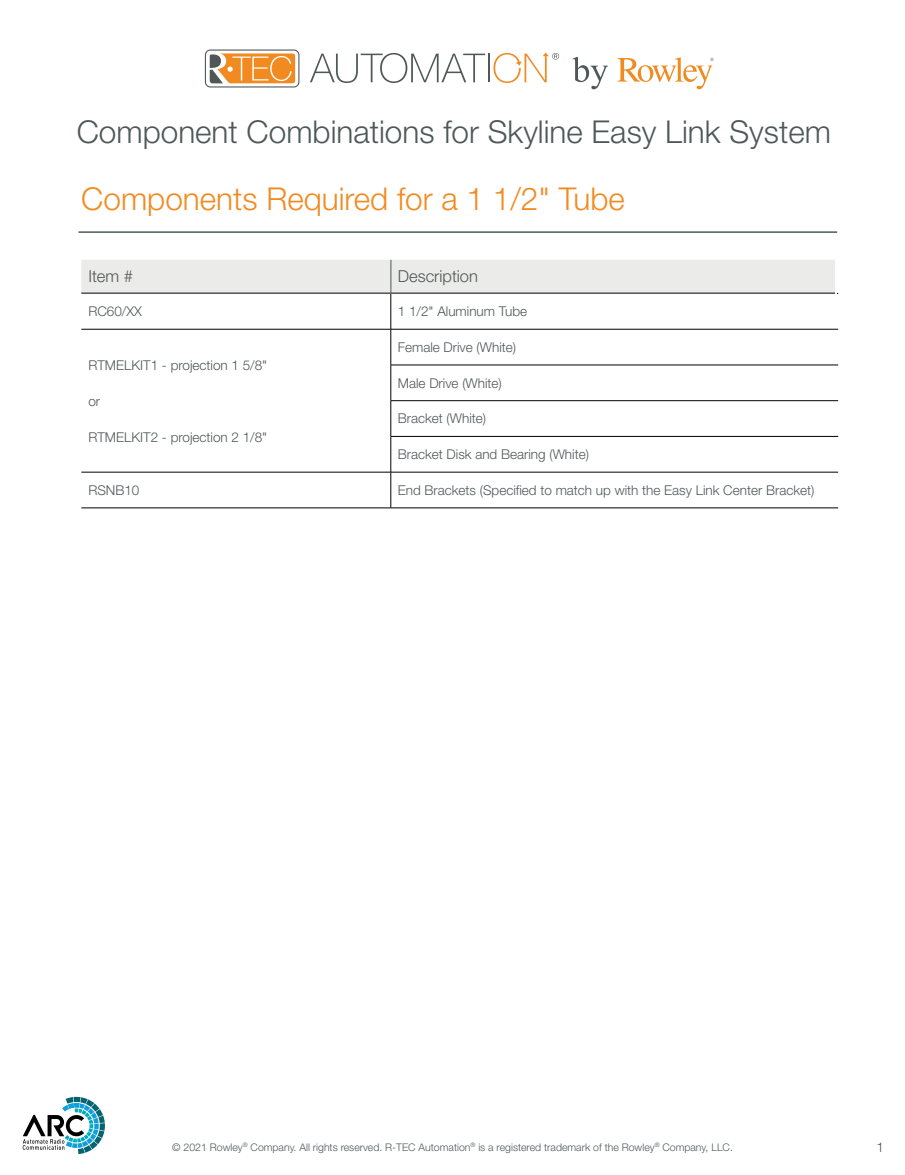
<style>
.page{position:relative;width:905px;height:1175px;background:#fff}
.page>*{position:absolute;margin:0;border:0;box-sizing:border-box;transform-origin:0 0}
.t1{font:300 31.5px "Helvetica Neue LT Pro";color:#4f5858}
.t2{font:300 31.5px "Helvetica Neue LT Pro";color:#f18b21}
.t3{font:300 16.5px "Helvetica Neue LT Pro";color:#4f5757}
.t4{font:300 13.5px "Helvetica Neue LT Pro";color:#4f5858}
.t5{font:300 10.5px "Helvetica Neue LT Pro";color:#4f5858}
</style>
<div class="page">
<svg style="left:23px;top:1096px;width:82px;height:58px"></svg>
<svg style="left:81px;top:328px;width:309px;height:144px"></svg>
<svg style="left:391px;top:294px;width:447px;height:35px"></svg>
<svg style="left:391px;top:330px;width:447px;height:177px"></svg>
<hr style="left:391px;top:293px;width:447px;height:1px;background:#000">
<hr style="left:390px;top:294px;width:1px;height:35px;background:#000">
<hr style="left:81px;top:329px;width:310px;height:1px;background:#000">
<hr style="left:391px;top:329px;width:447px;height:1px;background:#000">
<hr style="left:390px;top:329px;width:1px;height:36px;background:#000">
<hr style="left:390px;top:365px;width:448px;height:1px;background:#000">
<hr style="left:390px;top:365px;width:1px;height:35px;background:#000">
<hr style="left:390px;top:400px;width:448px;height:1px;background:#000">
<hr style="left:390px;top:401px;width:1px;height:35px;background:#000">
<hr style="left:390px;top:436px;width:448px;height:1px;background:#000">
<hr style="left:390px;top:436px;width:1px;height:36px;background:#000">
<hr style="left:81px;top:472px;width:310px;height:1px;background:#000">
<hr style="left:391px;top:472px;width:447px;height:1px;background:#000">
<hr style="left:390px;top:472px;width:1px;height:35px;background:#000">
<hr style="left:81px;top:507px;width:310px;height:1px;background:#000">
<hr style="left:391px;top:507px;width:447px;height:1px;background:#000">
<div style="left:81px;top:260px;width:754px;height:33px;background:#ebebea"></div>
<hr style="left:81px;top:293px;width:310px;height:1px;background:#000">
<hr style="left:390px;top:260px;width:1px;height:33px;background:#4f5858">
<svg style="left:617px;top:57px;width:96px;height:32px"></svg>
<svg style="left:572px;top:57px;width:36px;height:32px"></svg>
<svg style="left:205px;top:50px;width:94px;height:37px"></svg>
<svg style="left:310px;top:53px;width:249px;height:30px"></svg>
<hr style="left:78px;top:231px;width:759px;height:2px;background:#4f5858">
<h1 class="t1" style="left:77px;top:113px;width:755px">Component Combinations for Skyline Easy Link System</h1>
<h1 class="t2" style="left:81px;top:180px;width:545px">Components Required for a 1 1/2" Tube</h1>
<p class="t3" style="left:88px;top:266px;width:46px">Item #</p>
<p class="t3" style="left:398px;top:266px;width:82px">Description</p>
<p class="t4" style="left:88px;top:303px;width:55px">RC60/XX</p>
<p class="t4" style="left:398px;top:303px;width:131px">1 1/2" Aluminum Tube</p>
<p class="t4" style="left:88px;top:356px;width:180px">RTMELKIT1 - projection 1 5/8"</p>
<p class="t4" style="left:88px;top:392px;width:13px">or</p>
<p class="t4" style="left:88px;top:428px;width:180px">RTMELKIT2 - projection 2 1/8"</p>
<p class="t4" style="left:398px;top:339px;width:120px">Female Drive (White)</p>
<p class="t4" style="left:398px;top:374px;width:106px">Male Drive (White)</p>
<p class="t4" style="left:398px;top:410px;width:90px">Bracket (White)</p>
<p class="t4" style="left:398px;top:446px;width:193px">Bracket Disk and Bearing (White)</p>
<p class="t4" style="left:88px;top:482px;width:53px">RSNB10</p>
<p class="t4" style="left:398px;top:482px;width:418px">End Brackets (Specified to match up with the Easy Link Center Bracket)</p>
<p class="t5" style="left:172px;top:1140px;width:562px">© 2021 Rowley<sup>®</sup> Company. All rights reserved. R-TEC Automation<sup>®</sup> is a registered trademark of the Rowley<sup>®</sup> Company, LLC.</p>
<p class="t4" style="left:876px;top:1138px;width:9px">1</p>
</div>
